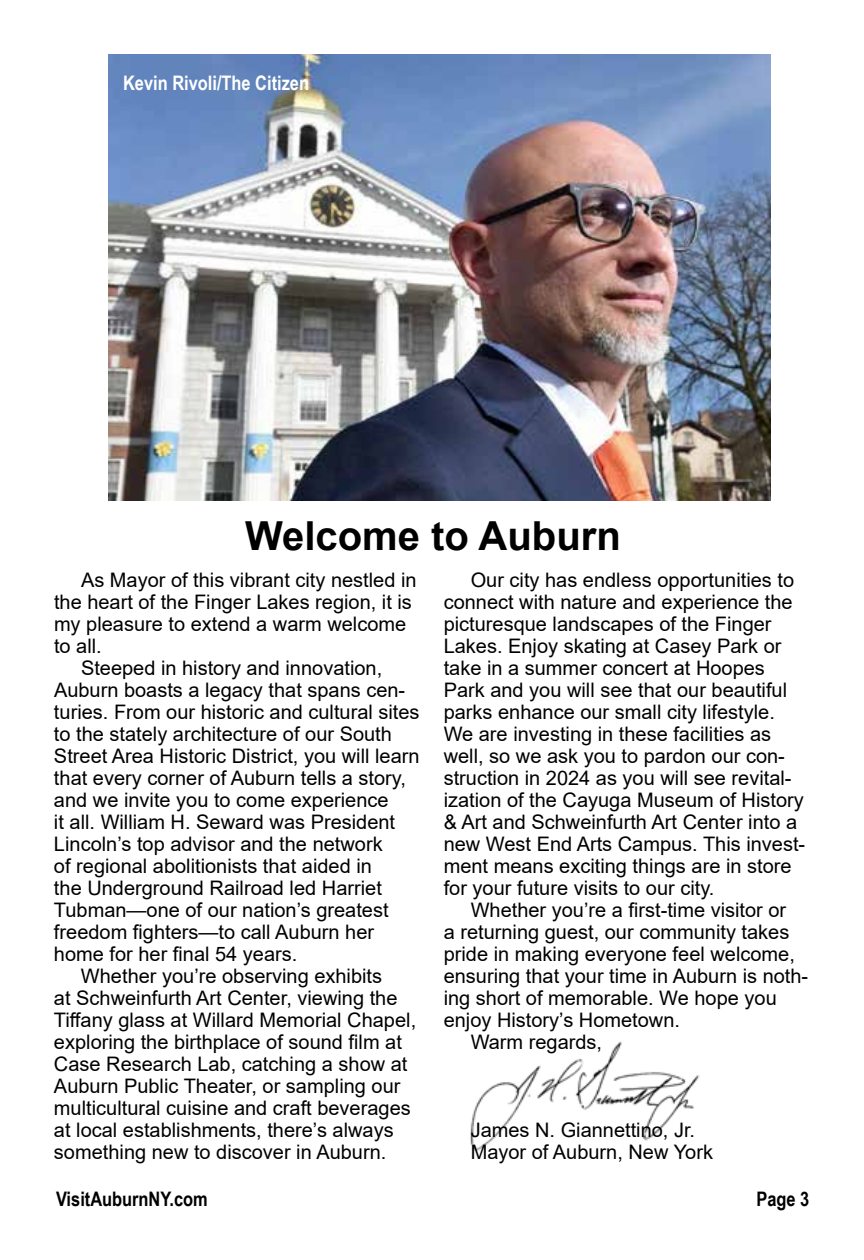
<style>
.page{position:relative;width:864px;height:1260px;background:#fff}
.page>*{position:absolute;margin:0;border:0;box-sizing:border-box;transform-origin:0 0}
.t1{font:700 40px "Arial";color:#000}
.t2{font:20px/22px "Arial";color:#000}
.t3{font:700 20px "Arial Narrow";color:#000}
.t4{font:700 20px "Arial Narrow";color:#fff}
</style>
<div class="page">
<img style="left:108px;top:54px;width:662px;height:447px">
<img style="left:470px;top:1041px;width:230px;height:110px">
<p class="t4" style="left:123px;top:68px;width:187px">Kevin Rivoli/The Citizen</p>
<h1 class="t1" style="left:245px;top:508px;width:377px">Welcome to Auburn</h1>
<p class="t2" style="left:81px;top:569px;width:337px">As Mayor of this vibrant city nestled in</p>
<p class="t2" style="left:54px;top:591px;width:359px">the heart of the Finger Lakes region, it is</p>
<p class="t2" style="left:54px;top:613px;width:354px">my pleasure to extend a warm welcome</p>
<p class="t2" style="left:54px;top:635px;width:49px">to all.</p>
<p class="t2" style="left:81px;top:657px;width:303px">Steeped in history and innovation,</p>
<p class="t2" style="left:54px;top:679px;width:353px">Auburn boasts a legacy that spans cen-</p>
<p class="t2" style="left:54px;top:701px;width:367px">turies. From our historic and cultural sites</p>
<p class="t2" style="left:54px;top:723px;width:339px">to the stately architecture of our South</p>
<p class="t2" style="left:54px;top:745px;width:367px">Street Area Historic District, you will learn</p>
<p class="t2" style="left:54px;top:767px;width:354px">that every corner of Auburn tells a story,</p>
<p class="t2" style="left:54px;top:789px;width:336px">and we invite you to come experience</p>
<p class="t2" style="left:54px;top:811px;width:343px">it all. William H. Seward was President</p>
<p class="t2" style="left:54px;top:833px;width:330px">Lincoln’s top advisor and the network</p>
<p class="t2" style="left:54px;top:855px;width:319px">of regional abolitionists that aided in</p>
<p class="t2" style="left:54px;top:877px;width:329px">the Underground Railroad led Harriet</p>
<p class="t2" style="left:54px;top:899px;width:336px">Tubman—one of our nation’s greatest</p>
<p class="t2" style="left:54px;top:921px;width:322px">freedom fighters—to call Auburn her</p>
<p class="t2" style="left:54px;top:943px;width:245px">home for her final 54 years.</p>
<p class="t2" style="left:81px;top:965px;width:303px">Whether you’re observing exhibits</p>
<p class="t2" style="left:54px;top:987px;width:345px">at Schweinfurth Art Center, viewing the</p>
<p class="t2" style="left:54px;top:1009px;width:364px">Tiffany glass at Willard Memorial Chapel,</p>
<p class="t2" style="left:54px;top:1031px;width:349px">exploring the birthplace of sound film at</p>
<p class="t2" style="left:54px;top:1053px;width:355px">Case Research Lab, catching a show at</p>
<p class="t2" style="left:54px;top:1075px;width:348px">Auburn Public Theater, or sampling our</p>
<p class="t2" style="left:54px;top:1097px;width:358px">multicultural cuisine and craft beverages</p>
<p class="t2" style="left:54px;top:1119px;width:341px">at local establishments, there’s always</p>
<p class="t2" style="left:54px;top:1141px;width:334px">something new to discover in Auburn.</p>
<p class="t2" style="left:444px;top:569px;width:363px;text-indent:27px">Our city has endless opportunities to connect with nature and experience the picturesque landscapes of the Finger Lakes. Enjoy skating at Casey Park or take in a summer concert at Hoopes Park and you will see that our beautiful parks enhance our small city lifestyle.<br>We are investing in these facilities as well, so we ask you to pardon our con&shy;struction in 2024 as you will see revital&shy;ization of the Cayuga Museum of History &amp; Art and Schweinfurth Art Center into a new West End Arts Campus. This invest&shy;ment means exciting things are in store for your future visits to our city.</p>
<p class="t2" style="left:471px;top:899px;width:317px">Whether you’re a first-time visitor or</p>
<p class="t2" style="left:444px;top:921px;width:347px">a returning guest, our community takes</p>
<p class="t2" style="left:444px;top:943px;width:353px">pride in making everyone feel welcome,</p>
<p class="t2" style="left:444px;top:965px;width:366px">ensuring that your time in Auburn is noth-</p>
<p class="t2" style="left:444px;top:987px;width:335px">ing short of memorable. We hope you</p>
<p class="t2" style="left:444px;top:1009px;width:238px">enjoy History’s Hometown.</p>
<p class="t2" style="left:471px;top:1031px;width:133px">Warm regards,</p>
<p class="t2" style="left:471px;top:1119px;width:244px">James N. Giannettino, Jr.<br>Mayor of Auburn, New York</p>
<p class="t3" style="left:56px;top:1184px;width:153px">VisitAuburnNY.com</p>
<p class="t3" style="left:756px;top:1184px;width:54px">Page 3</p>
</div>
